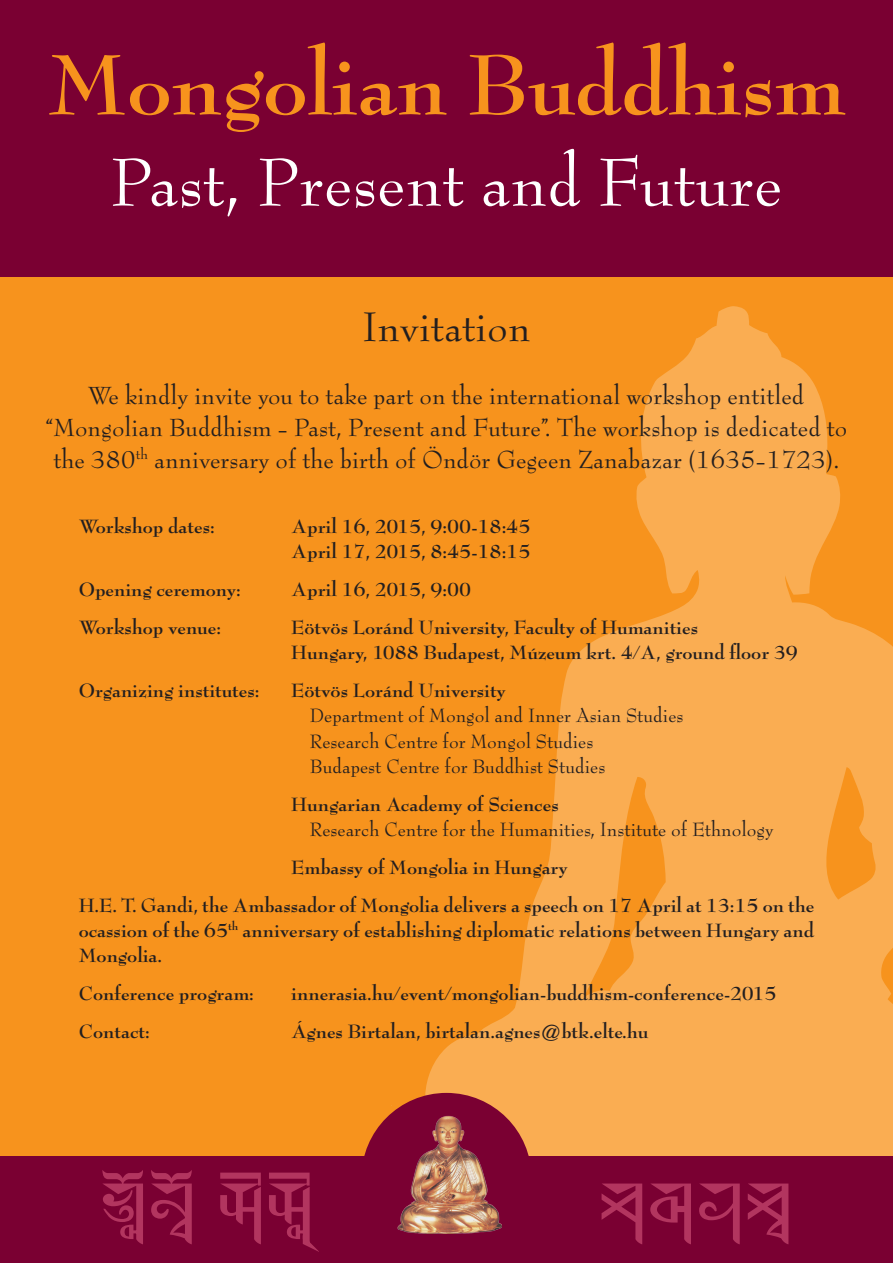
<style>
.page{position:relative;width:893px;height:1263px;background:#f7931d}
.page>*{position:absolute;margin:0;border:0;box-sizing:border-box;transform-origin:0 0}
.t1{font:700 93px "Bernhard Modern Std";color:#f7931d}
.t2{font:73.5px "Bernhard Modern Std";color:#fff}
.t3{font:45px "Bernhard Modern Std";color:#231f20}
.t4{font:27px/32.4px "Bernhard Modern Std";color:#231f20;text-align:center}
.t5{font:700 21px/25.2px "Bernhard Modern Std";color:#231f20}
.t6{font:21px/25.2px "Bernhard Modern Std";color:#231f20}
</style>
<div class="page">
<div style="left:0;top:0;width:893px;height:276px;background:#7a0032"></div>
<svg style="left:425px;top:306px;width:468px;height:851px;fill:#faad52"></svg>
<div style="left:0;top:1157px;width:893px;height:106px;background:#7a0032"></div>
<div style="left:361px;top:1093px;width:170px;height:170px;background:#7a0032;border-radius:50%"></div>
<img style="left:391px;top:1106px;width:111px;height:127px">
<svg style="left:102px;top:1170px;width:217px;height:82px"></svg>
<svg style="left:602px;top:1183px;width:186px;height:61px"></svg>
<h1 class="t1" style="left:48px;top:36px;width:799px">Mongolian Buddhism</h1>
<h2 class="t2" style="left:110px;top:143px;width:674px">Past, Present and Future</h2>
<h3 class="t3" style="left:362px;top:302px;width:170px">Invitation</h3>
<p class="t4" style="left:46px;top:379px;width:803px">We kindly invite you to take part on the international workshop entitled “Mongolian Buddhism - Past, Present and Future”. The workshop is dedicated to the 380<sup>th</sup> anniversary of the birth of Öndör Gegeen Zanabazar (1635-1723).</p>
<p class="t5" style="left:79px;top:514px;width:138px">Workshop dates:</p>
<p class="t5" style="left:291px;top:514px;width:241px">April 16, 2015, 9:00-18:45<br>April 17, 2015, 8:45-18:15</p>
<p class="t5" style="left:79px;top:577px;width:164px">Opening ceremony:</p>
<p class="t5" style="left:291px;top:577px;width:182px">April 16, 2015, 9:00</p>
<p class="t5" style="left:79px;top:615px;width:144px">Workshop venue:</p>
<p class="t5" style="left:291px;top:615px;width:508px">Eötvös Loránd University, Faculty of Humanities<br>Hungary, 1088 Budapest, Múzeum krt. 4/A, ground floor 39</p>
<p class="t5" style="left:79px;top:678px;width:182px">Organizing institutes:</p>
<p class="t5" style="left:291px;top:678px;width:216px">Eötvös Loránd University</p>
<p class="t6" style="left:310px;top:703px;width:375px">Department of Mongol and Inner Asian Studies<br>Research Centre for Mongol Studies<br>Budapest Centre for Buddhist Studies</p>
<p class="t5" style="left:291px;top:792px;width:269px">Hungarian Academy of Sciences</p>
<p class="t6" style="left:310px;top:817px;width:465px">Research Centre for the Humanities, Institute of Ethnology</p>
<p class="t5" style="left:79px;top:849px;width:737px;line-height:38px;text-indent:213px">Embassy of Mongolia in Hungary<br>H.E. T. Gandi, the Ambassador of Mongolia delivers a speech on 17 April at 13:15 on the</p>
<p class="t5" style="left:79px;top:918px;width:737px">ocassion of the 65<sup>th</sup> anniversary of establishing diplomatic relations between Hungary and<br>Mongolia.</p>
<p class="t5" style="left:79px;top:981px;width:177px">Conference program:</p>
<p class="t5" style="left:291px;top:981px;width:487px">innerasia.hu/event/mongolian-buddhism-conference-2015</p>
<p class="t5" style="left:79px;top:1019px;width:73px">Contact:</p>
<p class="t5" style="left:291px;top:1019px;width:358px">Ágnes Birtalan, birtalan.agnes@btk.elte.hu</p>
</div>
